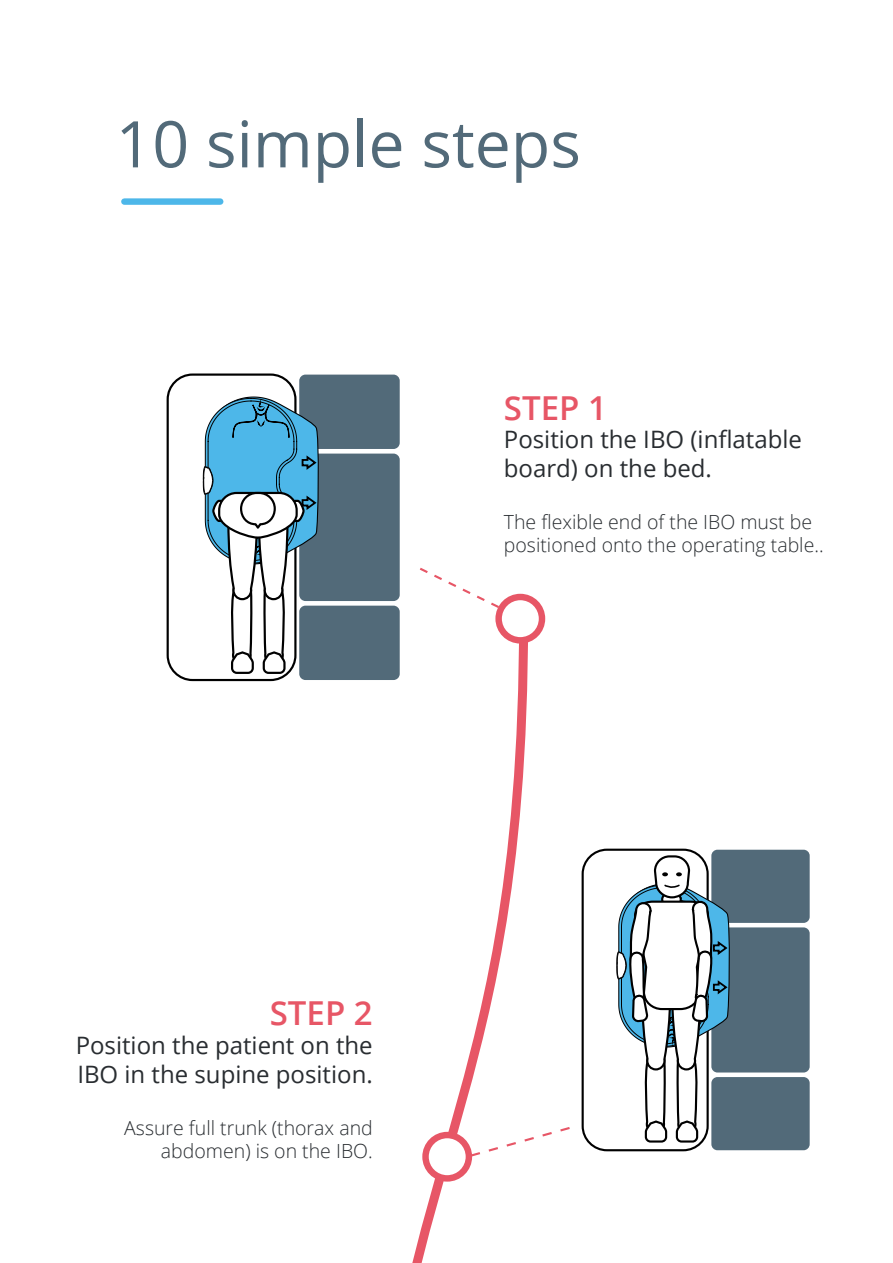
<style>
.page{position:relative;width:893px;height:1263px;background:#fff}
.page>*{position:absolute;margin:0;border:0;box-sizing:border-box;transform-origin:0 0}
.t1{font:64.35px "Open Sans";color:#526a79}
.t2{font:600 33px "Open Sans";color:#e75666}
.t3{font:24px/28.8px "Open Sans";color:#292d31}
.t4{font:300 19.5px/23.4px "Open Sans";color:#292d31}
</style>
<div class="page">
<div style="left:124px;top:198px;width:96px;height:7px;background:#4db7e9"></div>
<svg style="left:533px;top:1127px;width:37px;height:13px"></svg>
<svg style="left:419px;top:567px;width:80px;height:41px"></svg>
<svg style="left:396px;top:629px;width:137px;height:634px"></svg>
<svg style="left:499px;top:597px;width:43px;height:43px"></svg>
<div style="left:495px;top:594px;width:50px;height:49px;border:6px solid #e75666;border-radius:50%"></div>
<svg style="left:426px;top:1135px;width:43px;height:43px"></svg>
<div style="left:422px;top:1132px;width:50px;height:49px;border:6px solid #e75666;border-radius:50%"></div>
<div style="left:167px;top:373px;width:129px;height:308px;border:2px solid #000;border-radius:25px"></div>
<div style="left:299px;top:375px;width:101px;height:74px;background:#526a79;border-radius:6px"></div>
<div style="left:299px;top:606px;width:101px;height:74px;background:#526a79;border-radius:6px"></div>
<div style="left:299px;top:454px;width:101px;height:147px;background:#526a79;border-radius:6px"></div>
<svg style="left:203px;top:373px;width:118px;height:302px"></svg>
<div style="left:711px;top:850px;width:99px;height:73px;background:#526a79;border-radius:6px"></div>
<div style="left:711px;top:1077px;width:99px;height:73px;background:#526a79;border-radius:6px"></div>
<div style="left:711px;top:927px;width:99px;height:145px;background:#526a79;border-radius:6px"></div>
<div style="left:582px;top:849px;width:127px;height:302px;border:2px solid #000;border-radius:24px"></div>
<svg style="left:616px;top:848px;width:116px;height:296px"></svg>
<h1 class="t1" style="left:116px;top:100px;width:467px">10 simple steps</h1>
<h2 class="t2" style="left:504px;top:385px;width:104px">STEP 1</h2>
<p class="t3" style="left:504px;top:425px;width:300px">Position the IBO (inflatable board) on the bed.</p>
<p class="t4" style="left:504px;top:510px;width:321px">The flexible end of the IBO must be positioned onto the operating table..</p>
<h2 class="t2" style="left:270px;top:990px;width:104px">STEP 2</h2>
<p class="t3" style="left:76px;top:1030px;width:299px">Position the patient on the<br>IBO in the supine position.</p>
<p class="t4" style="left:124px;top:1115px;width:250px;text-align:right">Assure full trunk (thorax and abdomen) is on the IBO.</p>
</div>
